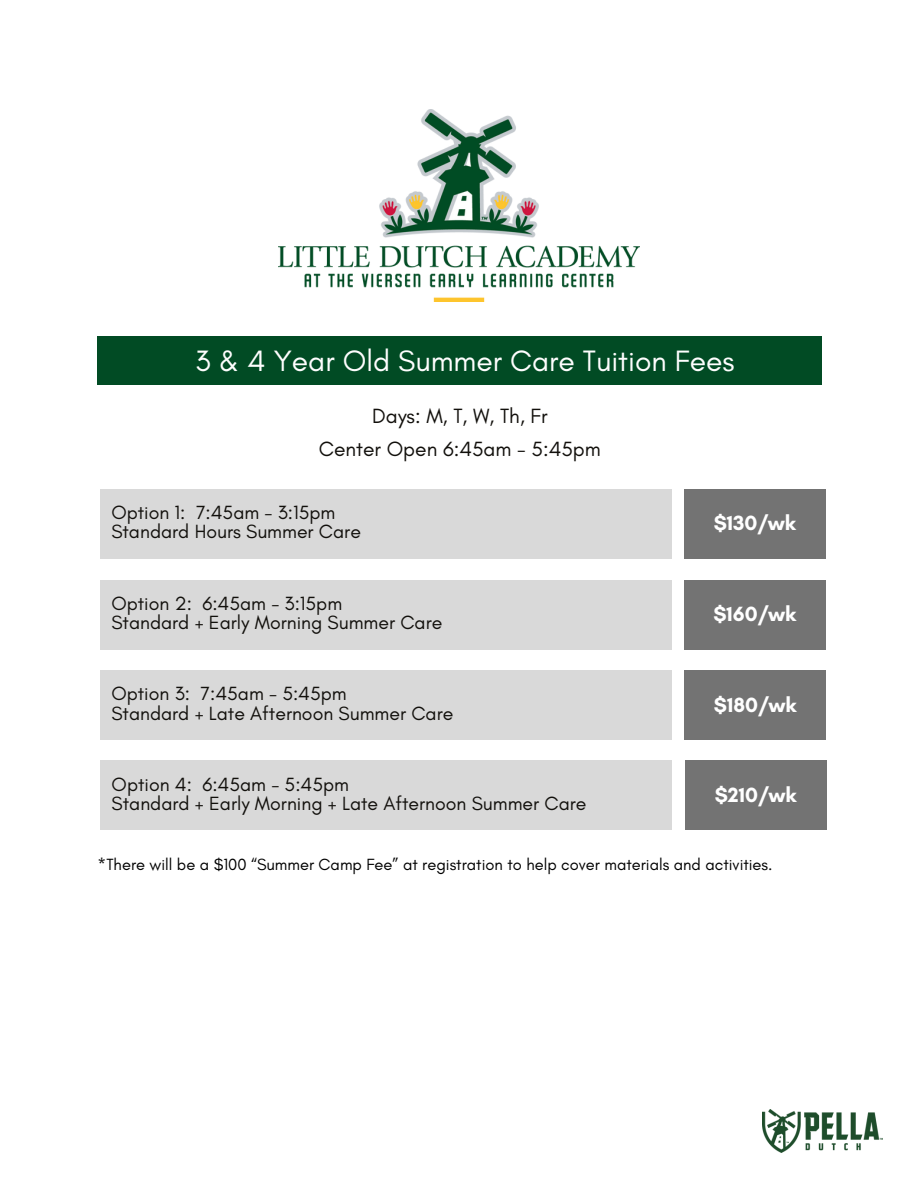
<style>
.page{position:relative;width:918px;height:1188px;background:#fff}
.page>*{position:absolute;margin:0;border:0;box-sizing:border-box;transform-origin:0 0}
.t1{font:30px "Glacial Indifference";color:#fefefe}
.t2{font:21px/32.7px "Glacial Indifference";color:#12100c;text-align:center}
.t3{font:700 21px "Glacial Indifference";color:#fff}
.t4{font:19.5px/19.2px "Glacial Indifference";color:#12100c}
.t5{font:16.5px "Glacial Indifference";color:#000}
</style>
<div class="page">
<div style="left:98px;top:337px;width:724px;height:48px;background:#014b24"></div>
<div style="left:100px;top:489px;width:572px;height:69px;background:#d9d9d9"></div>
<div style="left:684px;top:489px;width:141px;height:69px;background:#737373"></div>
<div style="left:100px;top:580px;width:572px;height:69px;background:#d9d9d9"></div>
<div style="left:684px;top:580px;width:141px;height:69px;background:#737373"></div>
<div style="left:100px;top:670px;width:572px;height:70px;background:#d9d9d9"></div>
<div style="left:685px;top:670px;width:141px;height:70px;background:#737373"></div>
<div style="left:100px;top:761px;width:572px;height:69px;background:#d9d9d9"></div>
<div style="left:685px;top:761px;width:141px;height:69px;background:#737373"></div>
<img style="left:762px;top:1109px;width:121px;height:43px">
<img style="left:279px;top:109px;width:361px;height:193px">
<h1 class="t1" style="left:195px;top:342px;width:541px">3 &amp; 4 Year Old Summer Care Tuition Fees</h1>
<h3 class="t2" style="left:319px;top:399px;width:284px">Days: M, T, W, Th, Fr<br>Center Open 6:45am - 5:45pm</h3>
<h3 class="t4" style="left:111px;top:503px;width:251px">Option 1: 7:45am - 3:15pm<br>Standard Hours Summer Care</h3>
<h2 class="t3" style="left:714px;top:510px;width:84px">$130/wk</h2>
<h3 class="t4" style="left:111px;top:594px;width:333px">Option 2: 6:45am - 3:15pm<br>Standard + Early Morning Summer Care</h3>
<h2 class="t3" style="left:713px;top:601px;width:84px">$160/wk</h2>
<h3 class="t4" style="left:111px;top:684px;width:344px">Option 3: 7:45am - 5:45pm<br>Standard + Late Afternoon Summer Care</h3>
<h2 class="t3" style="left:714px;top:692px;width:84px">$180/wk</h2>
<h3 class="t4" style="left:112px;top:775px;width:476px">Option 4: 6:45am - 5:45pm<br>Standard + Early Morning + Late Afternoon Summer Care</h3>
<h2 class="t3" style="left:715px;top:782px;width:83px">$210/wk</h2>
<p class="t5" style="left:98px;top:854px;width:677px">*There will be a $100 “Summer Camp Fee” at registration to help cover materials and activities.</p>
</div>
